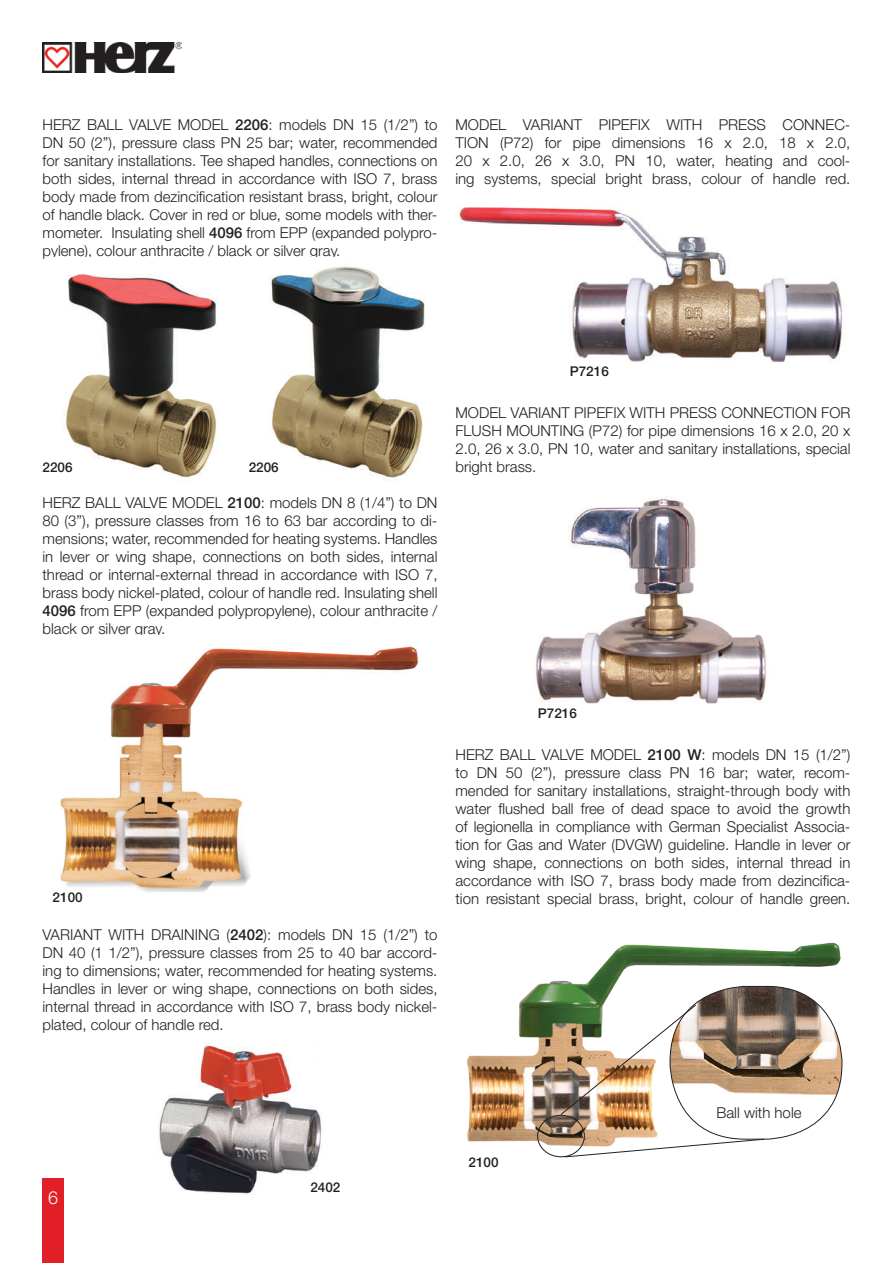
<style>
.page{position:relative;width:893px;height:1263px;background:#fff}
.page>*{position:absolute;margin:0;border:0;box-sizing:border-box;transform-origin:0 0}
.t1{font:300 18px "Helvetica Neue LT Std";color:#fff}
.t2{font:300 15px/18px "Helvetica Neue LT Std";color:#231f20;text-align:justify}
.t3{font:500 13.5px "Helvetica Neue LT Std";color:#231f20}
.s1{font-weight:500}
</style>
<div class="page">
<div style="left:43px;top:1178px;width:21px;height:85px;background:#e21e26"></div>
<img style="left:43px;top:43px;width:139px;height:30px">
<img style="left:65px;top:274px;width:153px;height:204px">
<img style="left:270px;top:266px;width:155px;height:212px">
<img style="left:535px;top:497px;width:232px;height:207px">
<img style="left:159px;top:1045px;width:163px;height:149px">
<img style="left:459px;top:207px;width:384px;height:155px">
<img style="left:466px;top:942px;width:375px;height:216px">
<img style="left:670px;top:986px;width:172px;height:153px">
<div style="left:537px;top:1115px;width:48px;height:42px;border:1px solid #231f20;border-radius:50%"></div>
<img style="left:560px;top:1004px;width:137px;height:111px">
<svg style="left:564px;top:1138px;width:201px;height:20px"></svg>
<img style="left:60px;top:646px;width:358px;height:246px">
<p class="t2" style="left:43px;top:115px;width:396px">HERZ BALL VALVE MODEL <span class="s1">2206</span>: models DN 15 (1/2”) to DN 50 (2”), pressure class PN 25 bar; water, recommended for sanitary installations. Tee shaped handles, connections on both sides, internal thread in accordance with ISO 7, brass body made from dezincification resistant brass, bright, colour of handle black. Cover in red or blue, some models with ther&shy;mometer. Insulating shell <span class="s1">4096</span> from EPP (expanded polypro&shy;pylene), colour anthracite / black or silver gray.</p>
<p class="t2" style="left:455px;top:115px;width:396px">MODEL VARIANT PIPEFIX WITH PRESS CONNEC-TION (P72) for pipe dimensions 16 x 2.0, 18 x 2.0, 20 x 2.0, 26 x 3.0, PN 10, water, heating and cool&shy;ing systems, special bright brass, colour of handle red.</p>
<p class="t3" style="left:43px;top:459px;width:32px">2206</p>
<p class="t3" style="left:249px;top:459px;width:32px">2206</p>
<p class="t2" style="left:43px;top:493px;width:396px">HERZ BALL VALVE MODEL <span class="s1">2100</span>: models DN 8 (1/4”) to DN 80 (3”), pressure classes from 16 to 63 bar according to di&shy;mensions; water, recommended for heating systems. Handles in lever or wing shape, connections on both sides, internal thread or internal-external thread in accordance with ISO 7, brass body nickel-plated, colour of handle red. Insulating shell <span class="s1">4096</span> from EPP (expanded polypropylene), colour anthracite / black or silver gray.</p>
<p class="t3" style="left:570px;top:363px;width:41px">P7216</p>
<p class="t2" style="left:455px;top:403px;width:396px">MODEL VARIANT PIPEFIX WITH PRESS CONNECTION FOR FLUSH MOUNTING (P72) for pipe dimensions 16 x 2.0, 20 x 2.0, 26 x 3.0, PN 10, water and sanitary installations, special bright brass.</p>
<p class="t3" style="left:53px;top:889px;width:32px">2100</p>
<p class="t2" style="left:43px;top:925px;width:396px">VARIANT WITH DRAINING (<span class="s1">2402</span>): models DN 15 (1/2”) to DN 40 (1 1/2”), pressure classes from 25 to 40 bar accord&shy;ing to dimensions; water, recommended for heating systems.<br>Handles in lever or wing shape, connections on both sides, internal thread in accordance with ISO 7, brass body nickel&shy;plated, colour of handle red.</p>
<p class="t3" style="left:538px;top:705px;width:41px">P7216</p>
<p class="t2" style="left:455px;top:745px;width:396px">HERZ BALL VALVE MODEL <span class="s1">2100 W</span>: models DN 15 (1/2”) to DN 50 (2”), pressure class PN 16 bar; water, recom&shy;mended for sanitary installations, straight-through body with water flushed ball free of dead space to avoid the growth of legionella in compliance with German Specialist Associa&shy;tion for Gas and Water (DVGW) guideline. Handle in lever or wing shape, connections on both sides, internal thread in accordance with ISO 7, brass body made from dezincifica&shy;tion resistant special brass, bright, colour of handle green.</p>
<p class="t1" style="left:48px;top:1187px;width:12px">6</p>
<p class="t3" style="left:310px;top:1179px;width:32px">2402</p>
<p class="t3" style="left:469px;top:1154px;width:32px">2100</p>
<p class="t2" style="left:716px;top:1103px;width:87px">Ball with hole</p>
</div>
